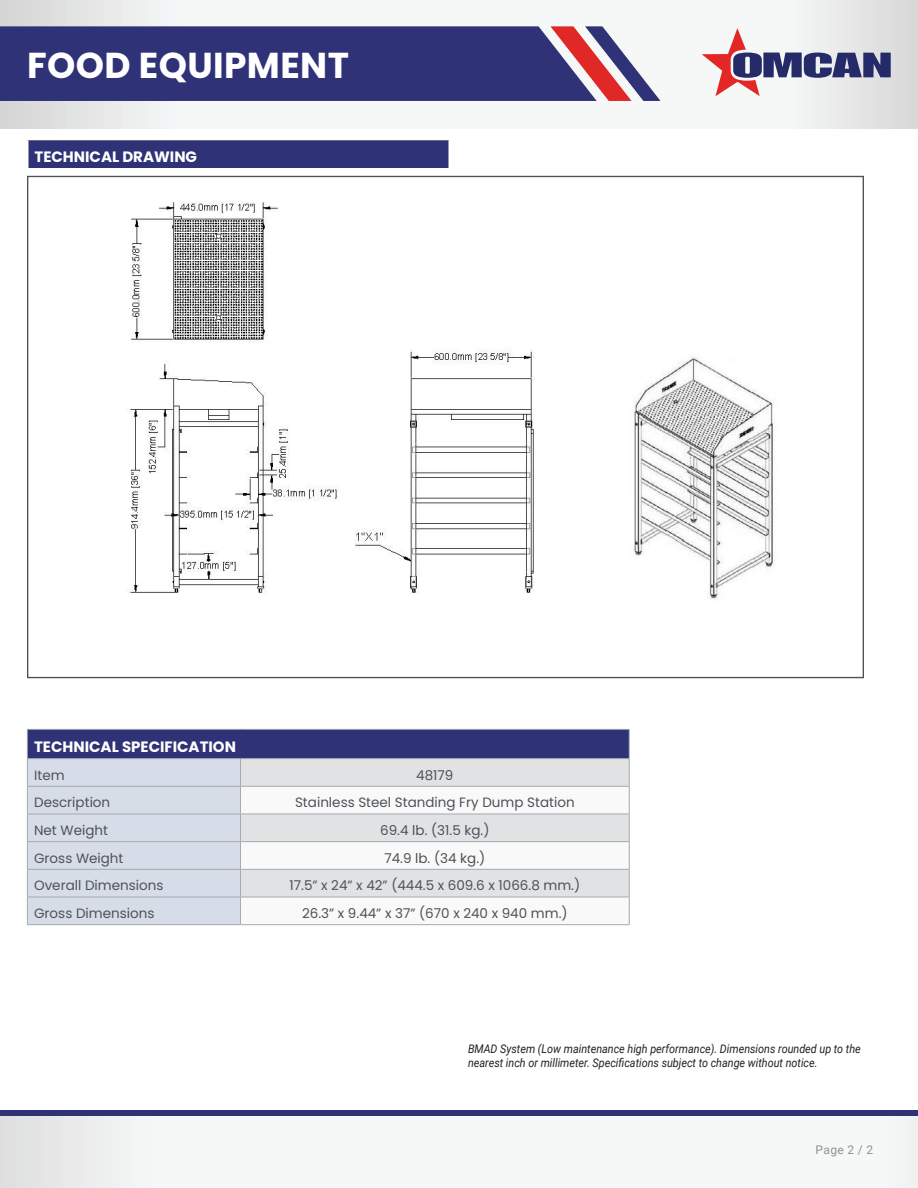
<style>
.page{position:relative;width:918px;height:1188px;background:#fff}
.page>*{position:absolute;margin:0;border:0;box-sizing:border-box;transform-origin:0 0}
.t1{font:700 36px "Poppins";letter-spacing:.01em;color:#fff}
.t2{font:700 15px "Poppins";color:#fff}
.t3{font:13.5px "Poppins";color:#4d5258}
.t4{font:italic 12px/14.4px "Roboto";color:#231f20;scale:.9 1}
.t5{font:12px "Roboto";color:#919191}
</style>
<div class="page">
<div style="left:0;top:1115px;width:918px;height:73px;background:linear-gradient(to right,#eff0f0,#f9fafa)"></div>
<svg style="left:0;top:0;width:918px;height:129px"></svg>
<div style="left:0;top:26px;width:550px;height:75px;background:#2f3276"></div>
<svg style="left:550px;top:26px;width:110px;height:75px"></svg>
<div style="left:0;top:1110px;width:918px;height:5px;background:#2f3276"></div>
<svg style="left:702px;top:28px;width:189px;height:68px"></svg>
<div style="left:28px;top:140px;width:421px;height:29px;background:#2f3276"></div>
<hr style="left:448px;top:140px;width:2px;height:28px;background:#fff">
<hr style="left:27px;top:168px;width:423px;height:2px;background:#fff">
<div style="left:27px;top:729px;width:602px;height:30px;background:#2f3276"></div>
<div style="left:241px;top:759px;width:388px;height:27px;background:#e1e2e4"></div>
<svg style="left:241px;top:787px;width:388px;height:137px"></svg>
<hr style="left:240px;top:758px;width:390px;height:1px;background:#a6a9ac">
<hr style="left:240px;top:786px;width:390px;height:1px;background:#a6a9ac">
<hr style="left:240px;top:814px;width:390px;height:1px;background:#a6a9ac">
<hr style="left:240px;top:841px;width:390px;height:1px;background:#a6a9ac">
<hr style="left:240px;top:869px;width:390px;height:1px;background:#a6a9ac">
<hr style="left:240px;top:897px;width:390px;height:1px;background:#a6a9ac">
<hr style="left:240px;top:924px;width:390px;height:1px;background:#a6a9ac">
<hr style="left:27px;top:729px;width:213px;height:1px;background:#a6a9ac">
<hr style="left:240px;top:729px;width:390px;height:1px;background:#a6a9ac">
<svg style="left:27px;top:730px;width:214px;height:195px"></svg>
<svg style="left:629px;top:730px;width:1px;height:194px"></svg>
<img style="left:127px;top:201px;width:648px;height:399px">
<p class="t1" style="left:27px;top:45px;width:323px">FOOD EQUIPMENT</p>
<p class="t2" style="left:34px;top:148px;width:164px">TECHNICAL DRAWING</p>
<p class="t2" style="left:34px;top:738px;width:203px">TECHNICAL SPECIFICATION</p>
<p class="t3" style="left:34px;top:767px;width:32px">Item</p>
<p class="t3" style="left:416px;top:767px;width:39px">48179</p>
<p class="t3" style="left:34px;top:795px;width:78px">Description</p>
<p class="t3" style="left:295px;top:795px;width:281px">Stainless Steel Standing Fry Dump Station</p>
<p class="t3" style="left:34px;top:822px;width:75px">Net Weight</p>
<p class="t3" style="left:380px;top:822px;width:111px">69.4 lb. (31.5 kg.)</p>
<p class="t3" style="left:34px;top:850px;width:91px">Gross Weight</p>
<p class="t3" style="left:384px;top:850px;width:102px">74.9 lb. (34 kg.)</p>
<p class="t3" style="left:34px;top:878px;width:131px">Overall Dimensions</p>
<p class="t3" style="left:289px;top:878px;width:292px">17.5” x 24” x 42” (444.5 x 609.6 x 1066.8 mm.)</p>
<p class="t3" style="left:34px;top:905px;width:122px">Gross Dimensions</p>
<p class="t3" style="left:302px;top:905px;width:267px">26.3” x 9.44” x 37” (670 x 240 x 940 mm.)</p>
<p class="t4" style="left:468px;top:1041px;width:438px">BMAD System (Low maintenance high performance). Dimensions rounded up to the nearest inch or millimeter. Specifications subject to change without notice.</p>
<p class="t5" style="left:816px;top:1141px;width:59px">Page 2 / 2</p>
</div>
